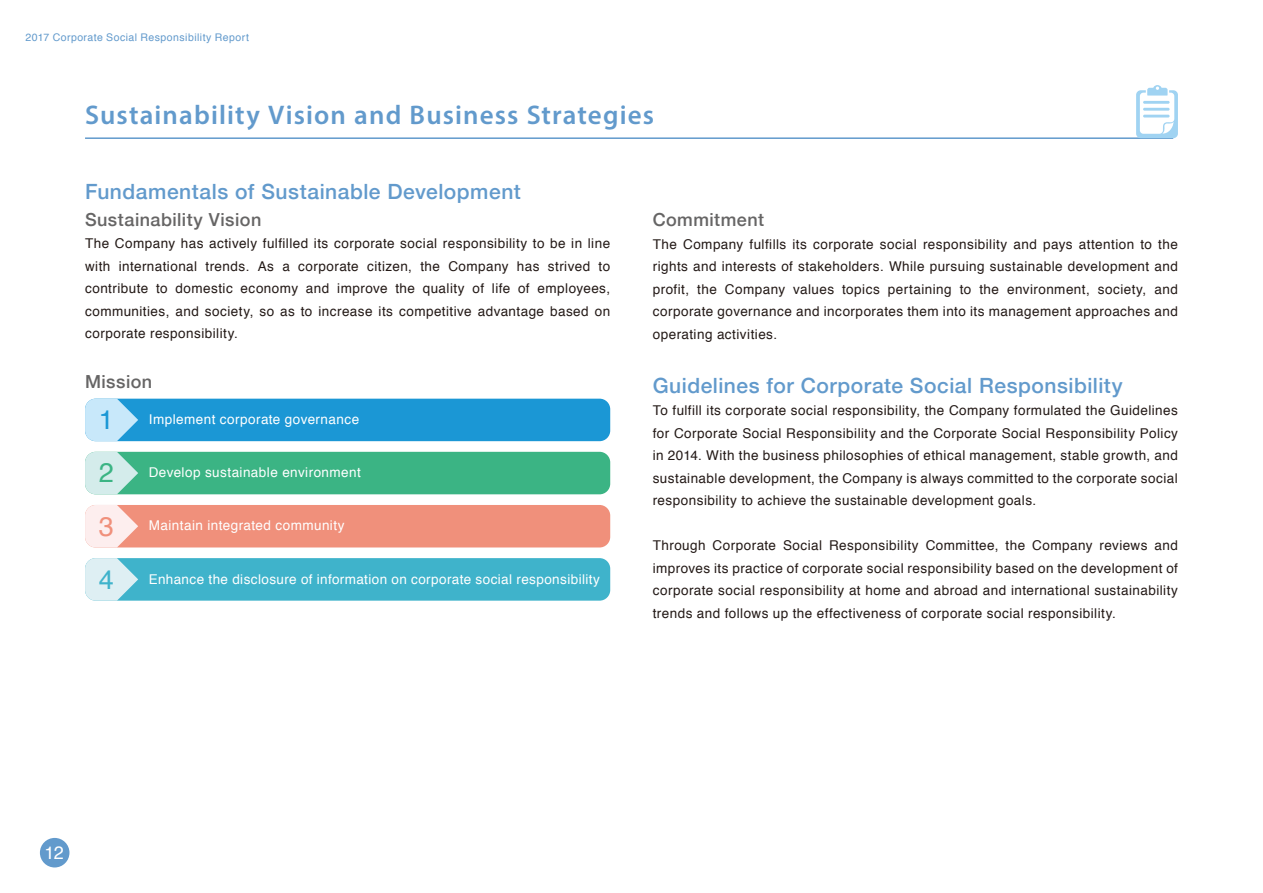
<style>
.page{position:relative;width:1263px;height:893px;background:#fff}
.page>*{position:absolute;margin:0;border:0;box-sizing:border-box;transform-origin:0 0}
.t1{font:600 27px "Myriad Pro";letter-spacing:.04em;color:#629acc}
.t2{font:27px "Helvetica";color:#1b97d5}
.t3{font:27px "Helvetica";color:#3bb484}
.t4{font:27px "Helvetica";color:#f0907b}
.t5{font:27px "Helvetica";color:#3fb3cb}
.t6{font:500 21px "Helvetica Neue";letter-spacing:.025em;color:#629acc}
.t7{font:500 18px "Helvetica Neue";letter-spacing:.025em;color:#666565}
.t8{font:18px "Helvetica";color:#fff}
.t9{font:13.5px/22.5px "Helvetica";letter-spacing:.035em;color:#231916;text-align:justify}
.t10{font:13.5px "Helvetica";letter-spacing:.03em;color:#fff}
.t11{font:10.5px "Helvetica";letter-spacing:.04em;color:#629acc}
</style>
<div class="page">
<hr style="left:85px;top:137px;width:1088px;height:2px;background:#629acc">
<svg style="left:1136px;top:85px;width:42px;height:53px"></svg>
<div style="left:85px;top:399px;width:525px;height:42px;background:#1b97d5;border-radius:11px"></div>
<svg style="left:85px;top:399px;width:53px;height:42px"></svg>
<div style="left:85px;top:452px;width:525px;height:42px;background:#3bb484;border-radius:11px"></div>
<svg style="left:85px;top:452px;width:53px;height:42px"></svg>
<div style="left:85px;top:505px;width:525px;height:42px;background:#f0907b;border-radius:11px"></div>
<svg style="left:85px;top:505px;width:53px;height:42px"></svg>
<div style="left:85px;top:558px;width:525px;height:43px;background:#3fb3cb;border-radius:11px"></div>
<svg style="left:85px;top:558px;width:53px;height:43px"></svg>
<div style="left:40px;top:838px;width:29px;height:29px;background:#629acc;border-radius:50%"></div>
<p class="t11" style="left:26px;top:30px;width:225px">2017 Corporate Social Responsibility Report</p>
<h1 class="t1" style="left:85px;top:98px;width:571px">Sustainability Vision and Business Strategies</h1>
<h2 class="t6" style="left:85px;top:174px;width:437px">Fundamentals of Sustainable Development</h2>
<h3 class="t7" style="left:85px;top:205px;width:178px">Sustainability Vision</h3>
<p class="t9" style="left:85px;top:233px;width:527px">The Company has actively fulfilled its corporate social responsibility to be in line with international trends. As a corporate citizen, the Company has strived to contribute to domestic economy and improve the quality of life of employees, communities, and society, so as to increase its competitive advantage based on corporate responsibility.</p>
<h3 class="t7" style="left:85px;top:367px;width:69px">Mission</h3>
<h1 class="t2" style="left:99px;top:399px;width:17px">1</h1>
<p class="t10" style="left:149px;top:409px;width:212px">Implement corporate governance</p>
<h1 class="t3" style="left:99px;top:452px;width:17px">2</h1>
<p class="t10" style="left:149px;top:462px;width:213px">Develop sustainable environment</p>
<h1 class="t4" style="left:99px;top:505px;width:17px">3</h1>
<p class="t10" style="left:149px;top:515px;width:197px">Maintain integrated community</p>
<h1 class="t5" style="left:99px;top:558px;width:17px">4</h1>
<p class="t10" style="left:149px;top:568px;width:453px">Enhance the disclosure of information on corporate social responsibility</p>
<h3 class="t7" style="left:653px;top:205px;width:113px">Commitment</h3>
<p class="t9" style="left:653px;top:233px;width:527px">The Company fulfills its corporate social responsibility and pays attention to the rights and interests of stakeholders. While pursuing sustainable development and profit, the Company values topics pertaining to the environment, society, and corporate governance and incorporates them into its management approaches and operating activities.</p>
<h2 class="t6" style="left:653px;top:368px;width:472px">Guidelines for Corporate Social Responsibility</h2>
<p class="t9" style="left:653px;top:400px;width:527px">To fulfill its corporate social responsibility, the Company formulated the Guidelines for Corporate Social Responsibility and the Corporate Social Responsibility Policy in 2014. With the business philosophies of ethical management, stable growth, and sustainable development, the Company is always committed to the corporate social responsibility to achieve the sustainable development goals.</p>
<p class="t9" style="left:653px;top:535px;width:527px">Through Corporate Social Responsibility Committee, the Company reviews and improves its practice of corporate social responsibility based on the development of corporate social responsibility at home and abroad and international sustainability trends and follows up the effectiveness of corporate social responsibility.</p>
<h3 class="t8" style="left:44px;top:839px;width:21px">12</h3>
</div>
